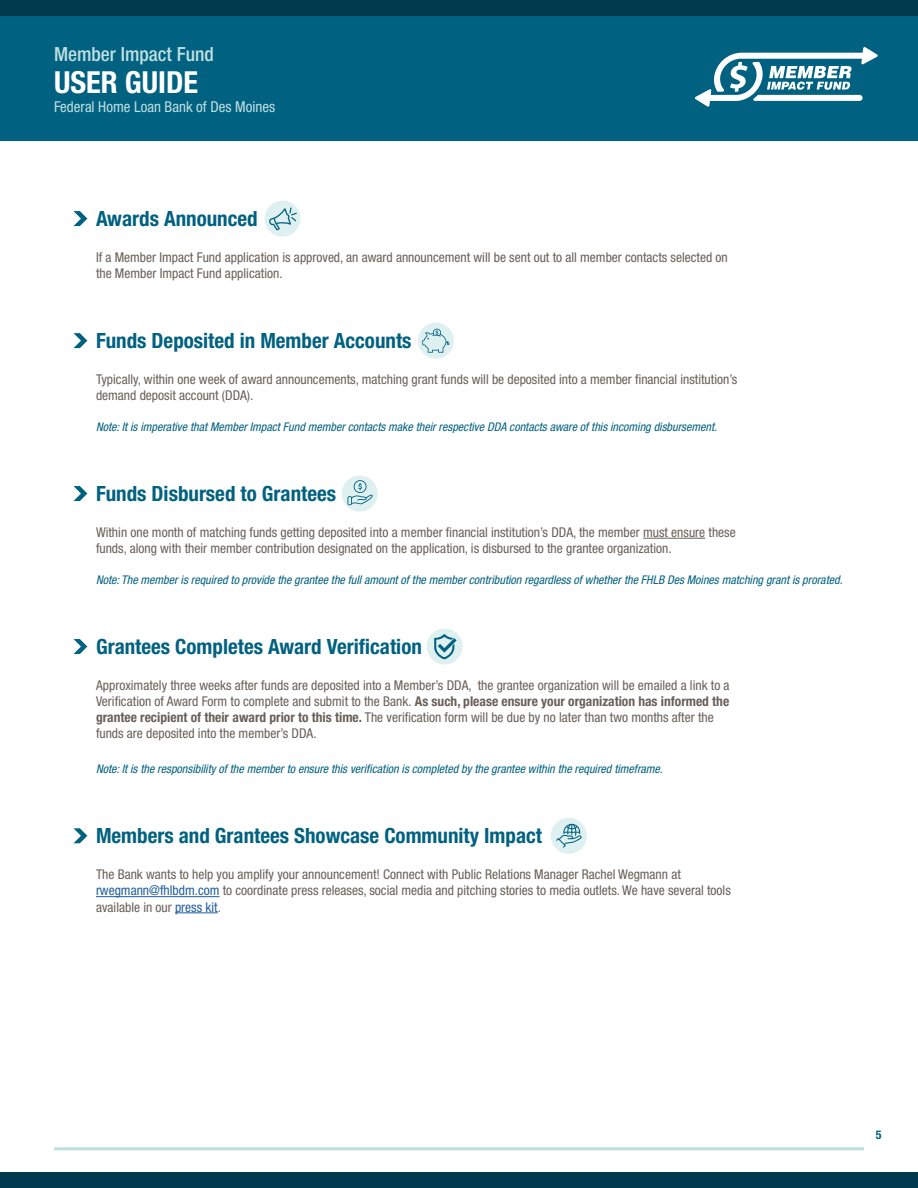
<style>
.page{position:relative;width:918px;height:1188px;background:#fff}
.page>*{position:absolute;margin:0;border:0;box-sizing:border-box;transform-origin:0 0}
.t1{font:700 condensed 30.45px "Helvetica Neue LT Std";color:#fff}
.t2{font:700 condensed 21px "Helvetica Neue LT Std";color:#006180}
.t3{font:500 condensed 19.5px "Helvetica Neue LT Std";color:#bfe0e2}
.t4{font:condensed 15px "Helvetica Neue LT Std";color:#bfe0e2}
.t5{font:condensed 13.5px/16.2px "Helvetica Neue LT Std";color:#686058}
.t6{font:italic condensed 12px "Helvetica Neue LT Std";color:#006180}
.t7{font:700 condensed 12px "Helvetica Neue LT Std";color:#006180}
.s1{font-weight:700}
.s2{color:#215e9e}
</style>
<div class="page">
<div style="left:0;top:0;width:918px;height:140px;background:#006180"></div>
<div style="left:0;top:0;width:918px;height:15px;background:#00384d"></div>
<div style="left:0;top:1173px;width:918px;height:15px;background:#00384d"></div>
<hr style="left:54px;top:1147px;width:810px;height:3px;background:#bee0e1">
<svg style="left:695px;top:47px;width:183px;height:60px"></svg>
<svg style="left:74px;top:211px;width:13px;height:15px"></svg>
<svg style="left:74px;top:333px;width:13px;height:15px"></svg>
<svg style="left:74px;top:486px;width:13px;height:15px"></svg>
<svg style="left:74px;top:639px;width:13px;height:15px"></svg>
<svg style="left:74px;top:828px;width:13px;height:15px"></svg>
<hr style="left:643px;top:538px;width:62px;height:1px;background:#686058">
<hr style="left:96px;top:896px;width:124px;height:1px;background:#215e9e">
<hr style="left:175px;top:913px;width:43px;height:1px;background:#215e9e">
<div style="left:265px;top:201px;width:36px;height:36px;background:#def0f0;border-radius:50%"></div>
<svg style="left:269px;top:207px;width:28px;height:23px"></svg>
<div style="left:418px;top:323px;width:36px;height:36px;background:#def0f0;border-radius:50%"></div>
<svg style="left:422px;top:329px;width:28px;height:24px"></svg>
<div style="left:342px;top:476px;width:36px;height:36px;background:#def0f0;border-radius:50%"></div>
<svg style="left:347px;top:480px;width:26px;height:25px"></svg>
<div style="left:427px;top:629px;width:36px;height:36px;background:#def0f0;border-radius:50%"></div>
<svg style="left:434px;top:634px;width:23px;height:25px"></svg>
<div style="left:551px;top:818px;width:36px;height:36px;background:#def0f0;border-radius:50%"></div>
<svg style="left:556px;top:824px;width:26px;height:24px"></svg>
<h3 class="t3" style="left:54px;top:43px;width:161px">Member Impact Fund</h3>
<h1 class="t1" style="left:54px;top:63px;width:146px">USER GUIDE</h1>
<p class="t4" style="left:54px;top:98px;width:223px">Federal Home Loan Bank of Des Moines</p>
<h2 class="t2" style="left:96px;top:206px;width:163px">Awards Announced</h2>
<p class="t5" style="left:96px;top:249px;width:633px">If a Member Impact Fund application is approved, an award announcement will be sent out to all member contacts selected on the Member Impact Fund application.</p>
<h2 class="t2" style="left:96px;top:328px;width:317px">Funds Deposited in Member Accounts</h2>
<p class="t5" style="left:96px;top:371px;width:643px">Typically, within one week of award announcements, matching grant funds will be deposited into a member financial institution’s demand deposit account (DDA).</p>
<p class="t6" style="left:96px;top:420px;width:623px">Note: It is imperative that Member Impact Fund member contacts make their respective DDA contacts aware of this incoming disbursement.</p>
<h2 class="t2" style="left:96px;top:481px;width:242px">Funds Disbursed to Grantees</h2>
<p class="t5" style="left:96px;top:524px;width:641px">Within one month of matching funds getting deposited into a member financial institution’s DDA, the member must ensure these funds, along with their member contribution designated on the application, is disbursed to the grantee organization.</p>
<p class="t6" style="left:96px;top:573px;width:748px">Note: The member is required to provide the grantee the full amount of the member contribution regardless of whether the FHLB Des Moines matching grant is prorated.</p>
<h2 class="t2" style="left:96px;top:634px;width:327px">Grantees Completes Award Verification</h2>
<p class="t5" style="left:96px;top:677px;width:635px">Approximately three weeks after funds are deposited into a Member’s DDA, the grantee organization will be emailed a link to a Verification of Award Form to complete and submit to the Bank. <span class="s1">As such, please ensure your organization has informed the grantee recipient of their award prior to this time.</span> The verification form will be due by no later than two months after the funds are deposited into the member’s DDA.</p>
<p class="t6" style="left:96px;top:762px;width:568px">Note: It is the responsibility of the member to ensure this verification is completed by the grantee within the required timeframe.</p>
<h2 class="t2" style="left:96px;top:823px;width:448px">Members and Grantees Showcase Community Impact</h2>
<p class="t5" style="left:96px;top:866px;width:636px">The Bank wants to help you amplify your announcement! Connect with Public Relations Manager Rachel Wegmann at <span class="s2">rwegmann@fhlbdm.com</span> to coordinate press releases, social media and pitching stories to media outlets. We have several tools available in our <span class="s2">press kit</span>.</p>
<p class="t7" style="left:876px;top:1128px;width:7px">5</p>
</div>
